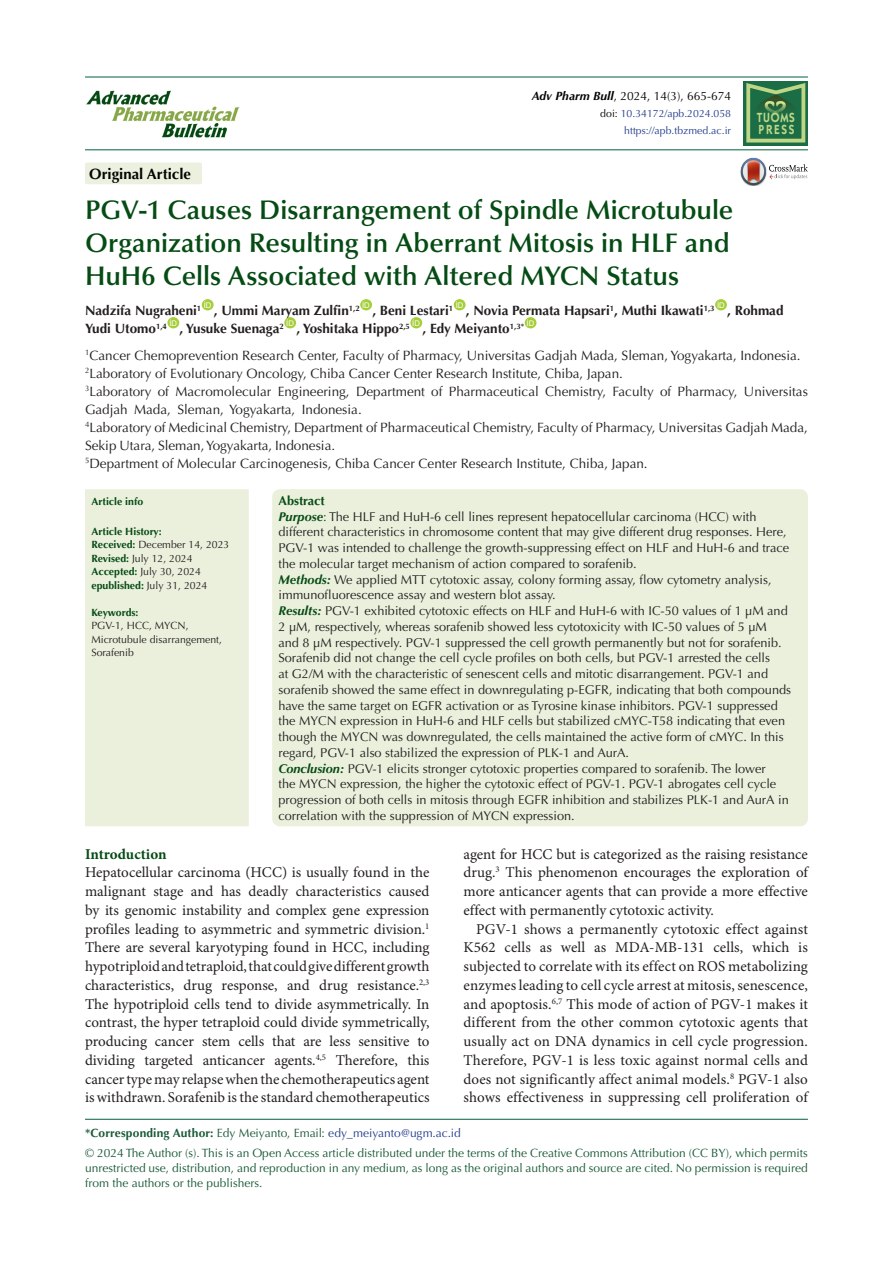
<style>
.page{position:relative;width:893px;height:1263px;background:#fff}
.page>*{position:absolute;margin:0;border:0;box-sizing:border-box;transform-origin:0 0}
.t1{font:600 27px/33px "Optima LT Std";color:#054b14}
.t2{font:15px/18.8px "Minion Pro";color:#231f20;text-align:justify}
.t3{font:700 15px "Optima LT Std";color:#040503}
.t4{font:700 15px "Minion Pro";letter-spacing:-.005em;color:#054b14}
.t5{font:13.5px/18px "Optima LT Std";color:#231f20}
.t6{font:700 13.5px "Optima LT Std";color:#231f20}
.t7{font:600 13.35px/11.7px "ITC Kabel Std";letter-spacing:.11em;color:#c1d888;scale:.85 1}
.t8{font:12.75px/15.8px "Optima LT Std";color:#212121}
.t9{font:700 12.75px "Optima LT Std";color:#054b14}
.corresponding{font:12px/15px "Optima LT Std";color:#195a37;text-align:justify}
.corresponding-2{font:12px "Optima LT Std";letter-spacing:-.005em;color:#253f8e}
.t10{font:12px "Optima LT Std";color:#040503}
.t11{font:10.5px/13.5px "Optima LT Std";color:#231f20}
.t12{font:10.5px "Optima LT Std";color:#253f8e}
.t13{font:700 10.5px "Optima LT Std";color:#054b14}
.t14{font:700 10.5px "Optima LT Std";letter-spacing:-.02em;color:#054b14}
.t15{font:7.8px "Arial";color:#fff}
.s1{font-weight:700;font-style:italic}
.s2{color:#040503}
.s3{font-weight:700;color:#054b14}
.s4{font-weight:400;color:#231f20}
.s5{font-weight:700;font-style:italic;color:#054b14}
.s6{color:#054b14}
.s7{font-weight:700;color:#195a37}
.s8{color:#195a37}
</style>
<div class="page">
<hr style="left:85px;top:149px;width:723px;height:1px;background:#1e7252">
<hr style="left:85px;top:76px;width:723px;height:2px;background:#1e7252">
<div style="left:202px;top:299px;width:12px;height:11px;background:#a6ce39;border-radius:50%"></div>
<div style="left:360px;top:299px;width:12px;height:11px;background:#a6ce39;border-radius:50%"></div>
<div style="left:454px;top:299px;width:12px;height:11px;background:#a6ce39;border-radius:50%"></div>
<div style="left:715px;top:299px;width:12px;height:11px;background:#a6ce39;border-radius:50%"></div>
<div style="left:167px;top:317px;width:12px;height:11px;background:#a6ce39;border-radius:50%"></div>
<div style="left:284px;top:317px;width:12px;height:11px;background:#a6ce39;border-radius:50%"></div>
<div style="left:410px;top:317px;width:12px;height:11px;background:#a6ce39;border-radius:50%"></div>
<div style="left:525px;top:317px;width:11px;height:11px;background:#a6ce39;border-radius:50%"></div>
<div style="left:85px;top:162px;width:117px;height:22px;background:#ebf1de;border-radius:2px"></div>
<svg style="left:741px;top:158px;width:67px;height:27px"></svg>
<hr style="left:85px;top:1119px;width:723px;height:1px;background:#1e7252">
<img style="left:86px;top:90px;width:154px;height:48px">
<svg style="left:743px;top:81px;width:65px;height:64px"></svg>
<svg style="left:746px;top:83px;width:59px;height:59px;background:#468655"></svg>
<div style="left:85px;top:489px;width:164px;height:337px;background:#ebf0dc"></div>
<div style="left:272px;top:489px;width:536px;height:337px;background:#ebf0dc;border-radius:8px"></div>
<p class="t3" style="left:89px;top:165px;width:103px">Original Article</p>
<p class="t10" style="left:532px;top:89px;width:201px"><span class="s1">Adv Pharm Bull</span>, 2024, 14(3), 665-674</p>
<p class="t12" style="left:600px;top:108px;width:132px"><span class="s2">doi:</span> 10.34172/apb.2024.058</p>
<p class="t12" style="left:624px;top:125px;width:108px">https://apb.tbzmed.ac.ir</p>
<p class="t7" style="left:757px;top:112px;width:46px">TUOMS<br>PRESS</p>
<p class="t1" style="left:85px;top:193px;width:650px">PGV-1 Causes Disarrangement of Spindle Microtubule<br>Organization Resulting in Aberrant Mitosis in HLF and<br>HuH6 Cells Associated with Altered MYCN Status</p>
<p class="t6" style="left:85px;top:303px;width:118px">Nadzifa Nugraheni<sup>1</sup></p>
<p class="t15" style="left:204px;top:300px;width:9px">ID</p>
<p class="t15" style="left:362px;top:300px;width:9px">ID</p>
<p class="t15" style="left:456px;top:300px;width:9px">ID</p>
<p class="t15" style="left:717px;top:300px;width:9px">ID</p>
<p class="t6" style="left:214px;top:303px;width:147px">, Ummi Maryam Zulfin<sup>1,2</sup></p>
<p class="t6" style="left:466px;top:303px;width:250px">, Novia Permata Hapsari<sup>1</sup>, Muthi Ikawati<sup>1,3</sup></p>
<p class="t6" style="left:727px;top:303px;width:58px">, Rohmad</p>
<p class="t6" style="left:372px;top:303px;width:82px">, Beni Lestari<sup>1</sup></p>
<p class="t15" style="left:527px;top:318px;width:9px">ID</p>
<p class="t5" style="left:85px;top:346px;width:717px"><sup>1</sup>Cancer Chemoprevention Research Center, Faculty of Pharmacy, Universitas Gadjah Mada, Sleman, Yogyakarta, Indonesia.</p>
<p class="t5" style="left:85px;top:364px;width:539px"><sup>2</sup>Laboratory of Evolutionary Oncology, Chiba Cancer Center Research Institute, Chiba, Japan.</p>
<p class="t5" style="left:85px;top:382px;width:724px"><sup>3</sup>Laboratory of Macromolecular Engineering, Department of Pharmaceutical Chemistry, Faculty of Pharmacy, Universitas<br>Gadjah Mada, Sleman, Yogyakarta, Indonesia.</p>
<p class="t5" style="left:85px;top:418px;width:724px"><sup>4</sup>Laboratory of Medicinal Chemistry, Department of Pharmaceutical Chemistry, Faculty of Pharmacy, Universitas Gadjah Mada,<br>Sekip Utara, Sleman, Yogyakarta, Indonesia.</p>
<p class="t5" style="left:85px;top:454px;width:564px"><sup>5</sup>Department of Molecular Carcinogenesis, Chiba Cancer Center Research Institute, Chiba, Japan.</p>
<p class="t15" style="left:169px;top:318px;width:9px">ID</p>
<p class="t15" style="left:286px;top:318px;width:9px">ID</p>
<p class="t15" style="left:412px;top:318px;width:9px">ID</p>
<p class="t6" style="left:85px;top:321px;width:83px">Yudi Utomo<sup>1,4</sup></p>
<p class="t6" style="left:180px;top:321px;width:106px">, Yusuke Suenaga<sup>2</sup></p>
<p class="t6" style="left:296px;top:321px;width:115px">, Yoshitaka Hippo<sup>2,5</sup></p>
<p class="t6" style="left:423px;top:321px;width:103px">, Edy Meiyanto<sup>1,3*</sup></p>
<p class="t13" style="left:91px;top:495px;width:53px">Article info</p>
<p class="t13" style="left:91px;top:525px;width:72px">Article History:</p>
<p class="t11" style="left:91px;top:538px;width:139px"><span class="s3">Received:</span> December 14, 2023</p>
<p class="t11" style="left:91px;top:552px;width:103px"><span class="s3">Revised:</span> July 12, 2024</p>
<p class="t11" style="left:91px;top:565px;width:111px"><span class="s3">Accepted:</span> July 30, 2024</p>
<p class="t13" style="left:91px;top:579px;width:117px">epublished: <span class="s4">July 31, 2024</span></p>
<p class="t14" style="left:91px;top:606px;width:49px">Keywords:</p>
<p class="t11" style="left:91px;top:619px;width:132px">PGV-1, HCC, MYCN,<br>Microtubule disarrangement,<br>Sorafenib</p>
<p class="t9" style="left:279px;top:493px;width:48px">Abstract</p>
<p class="t8" style="left:279px;top:509px;width:512px"><span class="s5">Purpose</span><span class="s6">:</span> The HLF and HuH-6 cell lines represent hepatocellular carcinoma (HCC) with different characteristics in chromosome content that may give different drug responses. Here, PGV-1 was intended to challenge the growth-suppressing effect on HLF and HuH-6 and trace the molecular target mechanism of action compared to sorafenib.</p>
<p class="t8" style="left:279px;top:572px;width:495px"><span class="s5">Methods:</span> We applied MTT cytotoxic assay, colony forming assay, flow cytometry analysis, immunofluorescence assay and western blot assay.</p>
<p class="t8" style="left:279px;top:603px;width:514px"><span class="s5">Results:</span> PGV-1 exhibited cytotoxic effects on HLF and HuH-6 with IC-50 values of 1 µM and 2 µM, respectively, whereas sorafenib showed less cytotoxicity with IC-50 values of 5 µM<br>and 8 µM respectively. PGV-1 suppressed the cell growth permanently but not for sorafenib.<br>Sorafenib did not change the cell cycle profiles on both cells, but PGV-1 arrested the cells<br>at G2/M with the characteristic of senescent cells and mitotic disarrangement. PGV-1 and sorafenib showed the same effect in downregulating p-EGFR, indicating that both compounds have the same target on EGFR activation or as Tyrosine kinase inhibitors. PGV-1 suppressed the MYCN expression in HuH-6 and HLF cells but stabilized cMYC-T58 indicating that even though the MYCN was downregulated, the cells maintained the active form of cMYC. In this regard, PGV-1 also stabilized the expression of PLK-1 and AurA.</p>
<p class="t8" style="left:279px;top:761px;width:512px"><span class="s5">Conclusion:</span> PGV-1 elicits stronger cytotoxic properties compared to sorafenib. The lower<br>the MYCN expression, the higher the cytotoxic effect of PGV-1. PGV-1 abrogates cell cycle progression of both cells in mitosis through EGFR inhibition and stabilizes PLK-1 and AurA in correlation with the suppression of MYCN expression.</p>
<p class="t4" style="left:85px;top:843px;width:83px">Introduction</p>
<p class="t2" style="left:85px;top:864px;width:346px">Hepatocellular carcinoma (HCC) is usually found in the malignant stage and has deadly characteristics caused by its genomic instability and complex gene expression profiles leading to asymmetric and symmetric division.<sup>1<br></sup>There are several karyotyping found in HCC, including hypotriploid and tetraploid, that could give different growth characteristics, drug response, and drug resistance.<sup>2,3<br></sup>The hypotriploid cells tend to divide asymmetrically. In contrast, the hyper tetraploid could divide symmetrically, producing cancer stem cells that are less sensitive to dividing targeted anticancer agents.<sup>4,5</sup> Therefore, this cancer type may relapse when the chemotherapeutics agent is withdrawn. Sorafenib is the standard chemotherapeutics</p>
<p class="t2" style="left:463px;top:845px;width:346px">agent for HCC but is categorized as the raising resistance drug.<sup>3</sup> This phenomenon encourages the exploration of more anticancer agents that can provide a more effective effect with permanently cytotoxic activity.</p>
<p class="t2" style="left:463px;top:920px;width:346px;text-indent:13px">PGV-1 shows a permanently cytotoxic effect against K562 cells as well as MDA-MB-131 cells, which is subjected to correlate with its effect on ROS metabolizing enzymes leading to cell cycle arrest at mitosis, senescence, and apoptosis.<sup>6,7</sup> This mode of action of PGV-1 makes it different from the other common cytotoxic agents that usually act on DNA dynamics in cell cycle progression.<br>Therefore, PGV-1 is less toxic against normal cells and does not significantly affect animal models.<sup>8</sup> PGV-1 also shows effectiveness in suppressing cell proliferation of</p>
<p class="corresponding-2" style="left:85px;top:1126px;width:377px"><span class="s7">*Corresponding Author:</span> <span class="s8">Edy Meiyanto, Email:</span> edy_meiyanto@ugm.ac.id</p>
<p class="corresponding" style="left:85px;top:1145px;width:724px">© 2024 The Author (s). This is an Open Access article distributed under the terms of the Creative Commons Attribution (CC BY), which permits unrestricted use, distribution, and reproduction in any medium, as long as the original authors and source are cited. No permission is required from the authors or the publishers.</p>
</div>
